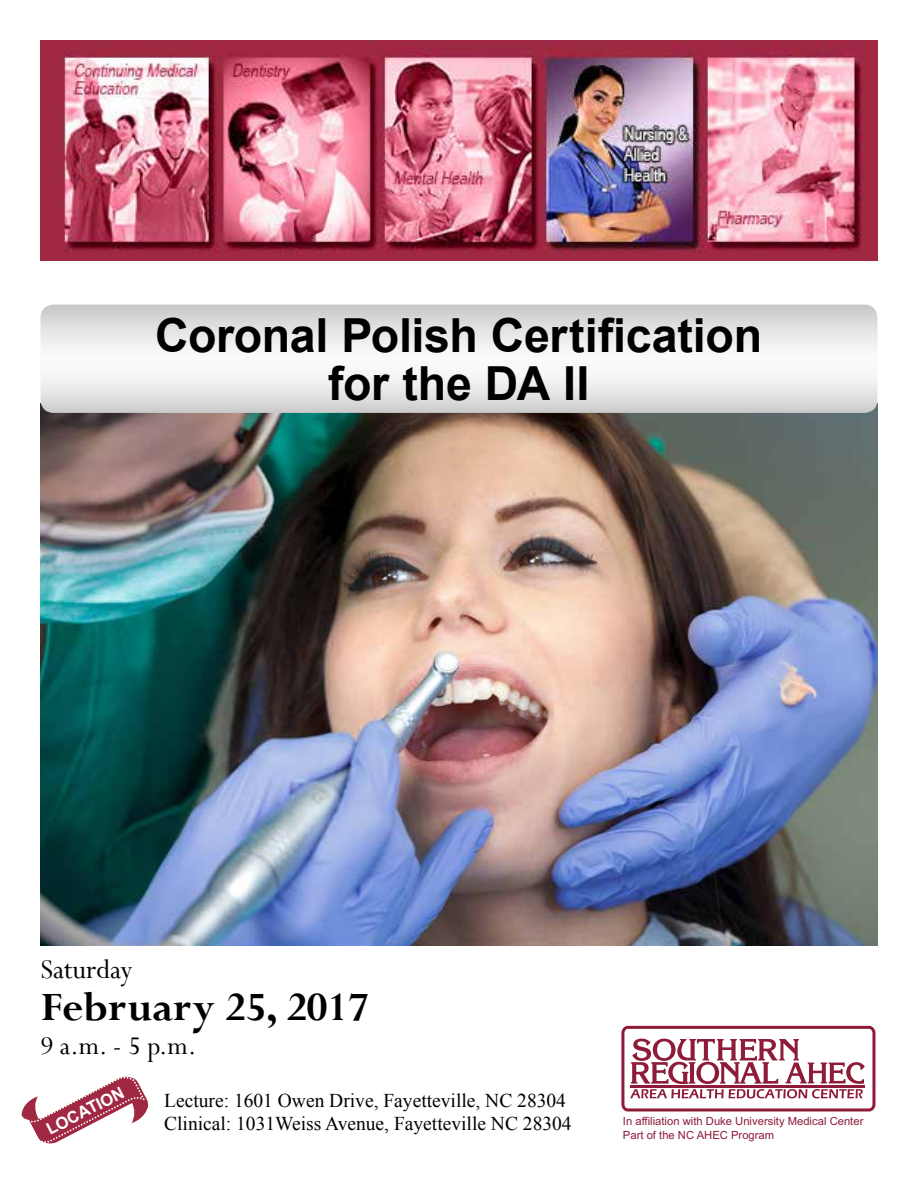
<style>
.page{position:relative;width:918px;height:1188px;background:#fff}
.page>*{position:absolute;margin:0;border:0;box-sizing:border-box;transform-origin:0 0}
.t1{font:700 46.95px/48px "Arial";letter-spacing:-.005em;color:#000;text-align:center}
.t2{font:700 45px "Perpetua";color:#000}
.t3{font:30px "Perpetua";color:#000}
.t4{font:28.5px "Perpetua";color:#000}
.t5{font:19.5px/23.4px "Times New Roman";color:#000}
.t6{font:700 16.5px "Arial";color:#fff}
.t7{font:11.25px/13.5px "Arial";color:#8e1b38}
</style>
<div class="page">
<img style="left:40px;top:40px;width:838px;height:220px">
<img style="left:40px;top:413px;width:838px;height:532px">
<svg style="left:40px;top:305px;width:838px;height:108px"></svg>
<svg style="left:22px;top:1076px;width:127px;height:68px"></svg>
<svg style="left:621px;top:1025px;width:255px;height:87px"></svg>
<h1 class="t1" style="left:155px;top:313px;width:609px">Coronal Polish Certification for the DA II</h1>
<h3 class="t3" style="left:40px;top:950px;width:94px">Saturday</h3>
<h2 class="t2" style="left:40px;top:979px;width:330px">February 25, 2017</h2>
<h3 class="t4" style="left:40px;top:1028px;width:157px">9 a.m. - 5 p.m.</h3>
<p class="t6" style="left:43px;top:1120px;width:86px;rotate:-27deg">LOCATION</p>
<p class="t5" style="left:164px;top:1088px;width:409px">Lecture: 1601 Owen Drive, Fayetteville, NC 28304<br>Clinical: 1031Weiss Avenue, Fayetteville NC 28304</p>
<p class="t7" style="left:623px;top:1115px;width:242px">In affiliation with Duke University Medical Center<br>Part of the NC AHEC Program</p>
</div>
